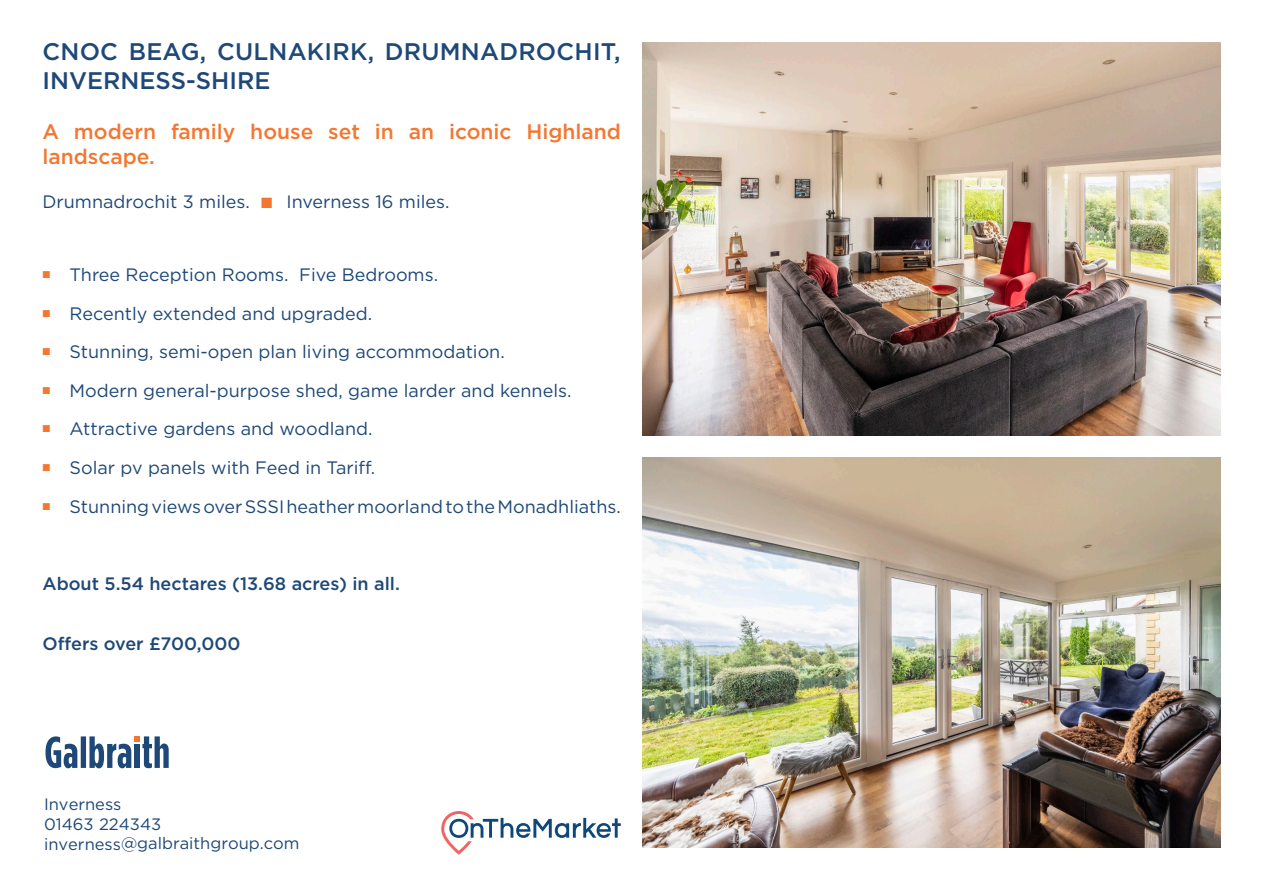
<style>
.page{position:relative;width:1263px;height:893px;background:#fff}
.page>*{position:absolute;margin:0;border:0;box-sizing:border-box;transform-origin:0 0}
.t1{font:500 24px/28.8px "Gotham HTF";letter-spacing:.01em;color:#1e4877}
.t2{font:500 21px/25.2px "Gotham HTF";color:#f37731}
.t3{font:18px "Gotham HTF";color:#1e4877}
.t4{font:500 18px "Gotham HTF";color:#1e4877}
.t5{font:16.5px "Gotham HTF";color:#1e4877}
.s1{font-family:"Proxima Nova";color:#f37731}
</style>
<div class="page">
<svg style="left:46px;top:736px;width:123px;height:32px"></svg>
<div style="left:135px;top:744px;width:5px;height:24px;background:#1e4877"></div>
<img style="left:642px;top:42px;width:578px;height:394px">
<img style="left:642px;top:457px;width:578px;height:391px">
<svg style="left:441px;top:811px;width:180px;height:44px"></svg>
<p class="t1" style="left:43px;top:37px;width:580px">CNOC BEAG, CULNAKIRK, DRUMNADROCHIT,<br>INVERNESS-SHIRE</p>
<p class="t2" style="left:43px;top:119px;width:580px">A modern family house set in an iconic Highland landscape.</p>
<p class="t3" style="left:43px;top:191px;width:408px">Drumnadrochit 3 miles. <span class="s1">■</span> Inverness 16 miles.</p>
<p class="t3" style="left:43px;top:265px;width:397px"><sup>■</sup> Three Reception Rooms. Five Bedrooms.</p>
<p class="t3" style="left:43px;top:303px;width:331px"><sup>■</sup> Recently extended and upgraded.</p>
<p class="t3" style="left:43px;top:342px;width:464px"><sup>■</sup> Stunning, semi-open plan living accommodation.</p>
<p class="t3" style="left:43px;top:380px;width:530px"><sup>■</sup> Modern general-purpose shed, game larder and kennels.</p>
<p class="t3" style="left:43px;top:419px;width:331px"><sup>■</sup> Attractive gardens and woodland.</p>
<p class="t3" style="left:43px;top:458px;width:334px"><sup>■</sup> Solar pv panels with Feed in Tariff.</p>
<p class="t3" style="left:43px;top:496px;width:580px"><sup>■</sup> Stunning views over SSSI heather moorland to the Monadhliaths.</p>
<p class="t4" style="left:43px;top:573px;width:359px">About 5.54 hectares (13.68 acres) in all.</p>
<p class="t4" style="left:43px;top:633px;width:199px">Offers over £700,000</p>
<p class="t5" style="left:44px;top:795px;width:79px">Inverness</p>
<p class="t5" style="left:44px;top:815px;width:119px">01463 224343</p>
<p class="t5" style="left:44px;top:834px;width:257px">inverness@galbraithgroup.com</p>
</div>
